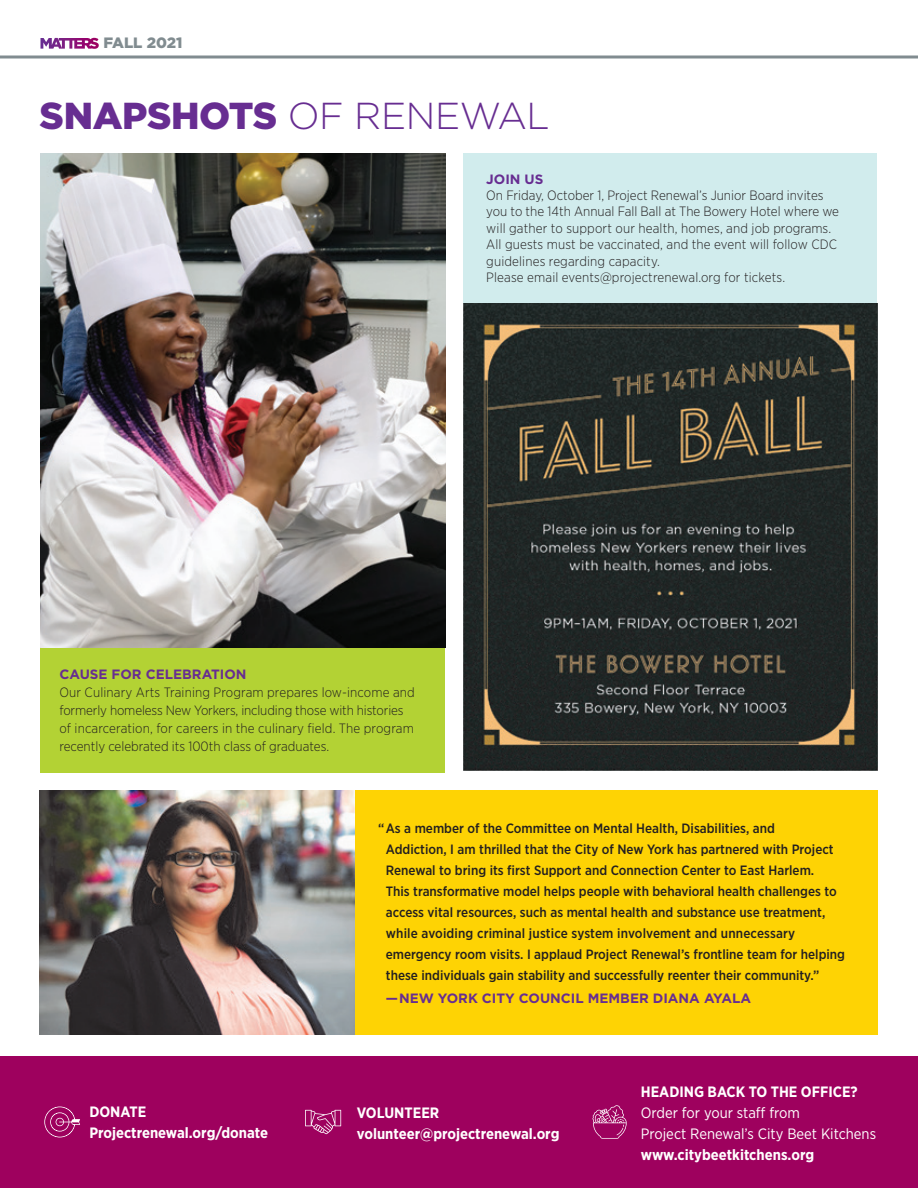
<style>
.page{position:relative;width:918px;height:1188px;background:#fff}
.page>*{position:absolute;margin:0;border:0;box-sizing:border-box;transform-origin:0 0}
.t1{font:900 37.5px "Gotham";letter-spacing:-.01em;color:#672d91}
.t2{font:700 15px/21px "Gotham Narrow";color:#fff}
.t3{font:15px/21px "Gotham Narrow";color:#fff}
.t4{font:900 15px "Gotham";color:#818c90}
.t5{font:500 13.5px/21px "Gotham Narrow";color:#231f20}
.t6{font:300 13.5px/16.5px "Gotham Narrow";color:#231f20}
.t7{font:700 13.5px "Gotham";color:#672d91}
.s1{font-weight:300}
</style>
<div class="page">
<div style="left:351px;top:790px;width:527px;height:245px;background:#fed304"></div>
<img style="left:40px;top:153px;width:406px;height:495px">
<svg style="left:40px;top:38px;width:59px;height:11px"></svg>
<hr style="left:0;top:56px;width:918px;height:2px;background:#818c90">
<div style="left:0;top:1056px;width:918px;height:132px;background:#9e015e"></div>
<svg style="left:44px;top:1107px;width:36px;height:30px"></svg>
<svg style="left:305px;top:1110px;width:36px;height:24px"></svg>
<div style="left:40px;top:648px;width:406px;height:124px;background:#b3d234"></div>
<img style="left:40px;top:790px;width:315px;height:245px">
<svg style="left:592px;top:1105px;width:35px;height:34px"></svg>
<div style="left:464px;top:153px;width:414px;height:151px;background:#d1eced"></div>
<img style="left:464px;top:303px;width:414px;height:468px">
<p class="t4" style="left:104px;top:32px;width:80px">FALL 2021</p>
<h1 class="t1" style="left:40px;top:90px;width:512px">SNAPSHOTS <span class="s1">OF RENEWAL</span></h1>
<p class="t7" style="left:486px;top:170px;width:59px">JOIN US</p>
<p class="t6" style="left:486px;top:187px;width:354px">On Friday, October 1, Project Renewal’s Junior Board invites you to the 14th Annual Fall Ball at The Bowery Hotel where we will gather to support our health, homes, and job programs.<br>All guests must be vaccinated, and the event will follow CDC guidelines regarding capacity.<br>Please email events@projectrenewal.org for tickets.</p>
<p class="t7" style="left:59px;top:665px;width:189px">CAUSE FOR CELEBRATION</p>
<p class="t6" style="left:59px;top:683px;width:357px;line-height:18px">Our Culinary Arts Training Program prepares low-income and formerly homeless New Yorkers, including those with histories of incarceration, for careers in the culinary field. The program recently celebrated its 100th class of graduates.</p>
<p class="t5" style="left:386px;top:818px;width:461px;text-indent:-8px">“As a member of the Committee on Mental Health, Disabilities, and<br>Addiction, I am thrilled that the City of New York has partnered with Project Renewal to bring its first Support and Connection Center to East Harlem.<br>This transformative model helps people with behavioral health challenges to access vital resources, such as mental health and substance use treatment, while avoiding criminal justice system involvement and unnecessary emergency room visits. I applaud Project Renewal’s frontline team for helping these individuals gain stability and successfully reenter their community.”</p>
<p class="t7" style="left:386px;top:989px;width:367px">—NEW YORK CITY COUNCIL MEMBER DIANA AYALA</p>
<p class="t2" style="left:89px;top:1101px;width:180px">DONATE<br>Projectrenewal.org/donate</p>
<p class="t2" style="left:357px;top:1102px;width:204px">VOLUNTEER volunteer@projectrenewal.org</p>
<p class="t2" style="left:641px;top:1081px;width:218px">HEADING BACK TO THE OFFICE?</p>
<p class="t3" style="left:641px;top:1101px;width:237px">Order for your staff from<br>Project Renewal’s City Beet Kitchens</p>
<p class="t2" style="left:641px;top:1144px;width:175px">www.citybeetkitchens.org</p>
</div>
